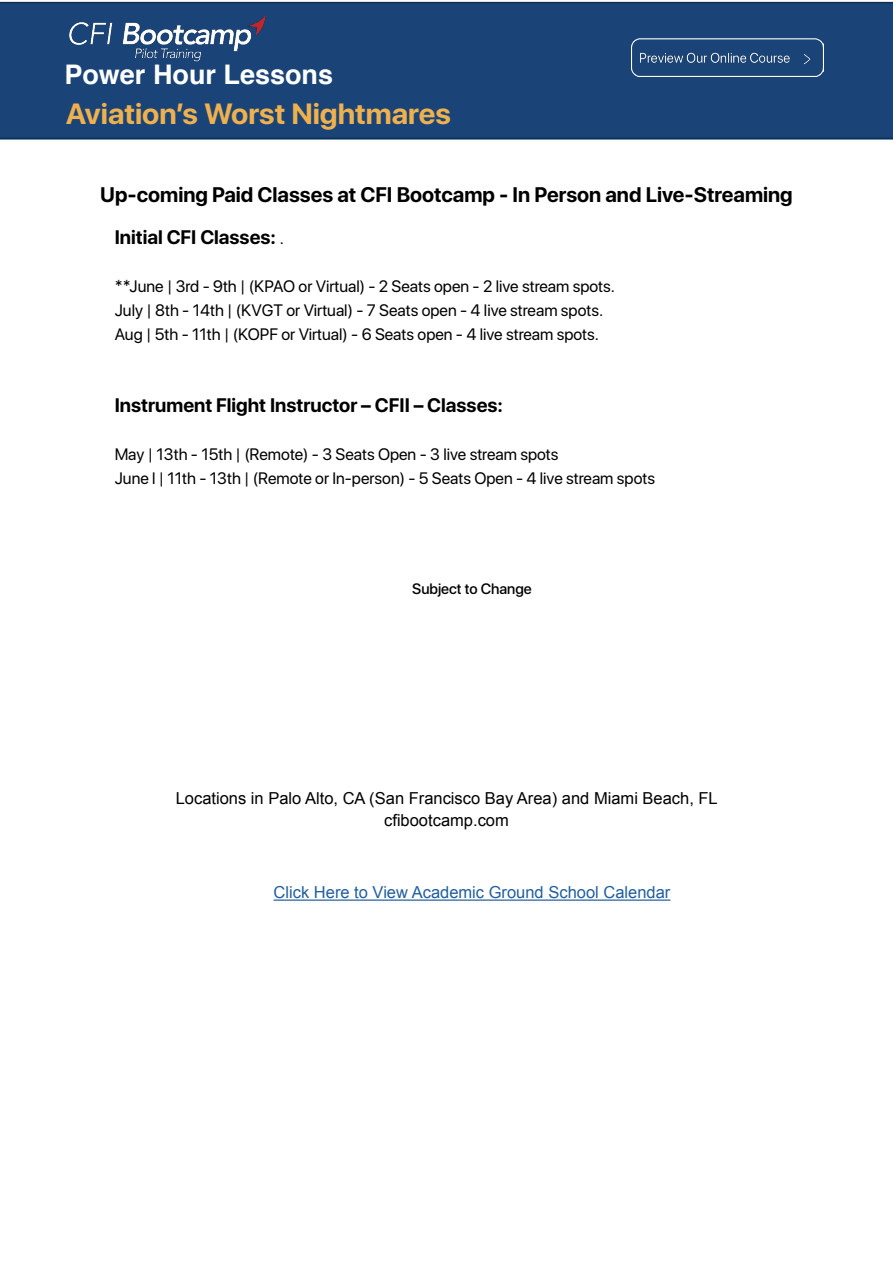
<style>
.page{position:relative;width:893px;height:1263px;background:#fff}
.page>*{position:absolute;margin:0;border:0;box-sizing:border-box;transform-origin:0 0}
.t1{font:700 29.1px "SF Pro Display";color:#efb04e}
.t2{font:700 27px "Helvetica";color:#fff}
.t3{font:700 21px "SF Pro Display";color:#000}
.t4{font:700 19.5px "SF Pro Display";color:#000}
.t5{font:16.5px/24px "SF Pro Display";color:#000}
.t6{font:16.5px/22.5px "Arial";color:#000;text-align:center}
.t7{font:16.5px "Arial";color:#215e9e}
.t8{font:500 15px "SF Pro Display";color:#000}
.s1{font-weight:400;font-size:16.5px}
</style>
<div class="page">
<hr style="left:274px;top:899px;width:396px;height:2px;background:#215e9e">
<div style="left:0;top:2px;width:893px;height:137px;background:#1a4477"></div>
<img style="left:69px;top:15px;width:197px;height:47px">
<img style="left:631px;top:39px;width:192px;height:38px">
<h2 class="t2" style="left:64px;top:53px;width:270px">Power Hour Lessons</h2>
<h1 class="t1" style="left:66px;top:97px;width:387px">Aviation’s Worst Nightmares</h1>
<p class="t3" style="left:100px;top:182px;width:694px">Up-coming Paid Classes at CFI Bootcamp - In Person and Live-Streaming</p>
<p class="t4" style="left:115px;top:226px;width:171px">Initial CFI Classes: <span class="s1">.</span></p>
<p class="t5" style="left:115px;top:274px;width:502px">**June | 3rd - 9th | (KPAO or Virtual) - 2 Seats open - 2 live stream spots.<br>July | 8th - 14th | (KVGT or Virtual) - 7 Seats open - 4 live stream spots.<br>Aug | 5th - 11th | (KOPF or Virtual) - 6 Seats open - 4 live stream spots.</p>
<p class="t4" style="left:115px;top:394px;width:390px">Instrument Flight Instructor – CFII – Classes:</p>
<p class="t5" style="left:115px;top:442px;width:542px">May | 13th - 15th | (Remote) - 3 Seats Open - 3 live stream spots<br>June l | 11th - 13th | (Remote or In-person) - 5 Seats Open - 4 live stream spots</p>
<p class="t8" style="left:412px;top:578px;width:121px">Subject to Change</p>
<p class="t6" style="left:176px;top:787px;width:544px">Locations in Palo Alto, CA (San Francisco Bay Area) and Miami Beach, FL cfibootcamp.com</p>
<p class="t7" style="left:274px;top:882px;width:398px">Click Here to View Academic Ground School Calendar</p>
</div>
